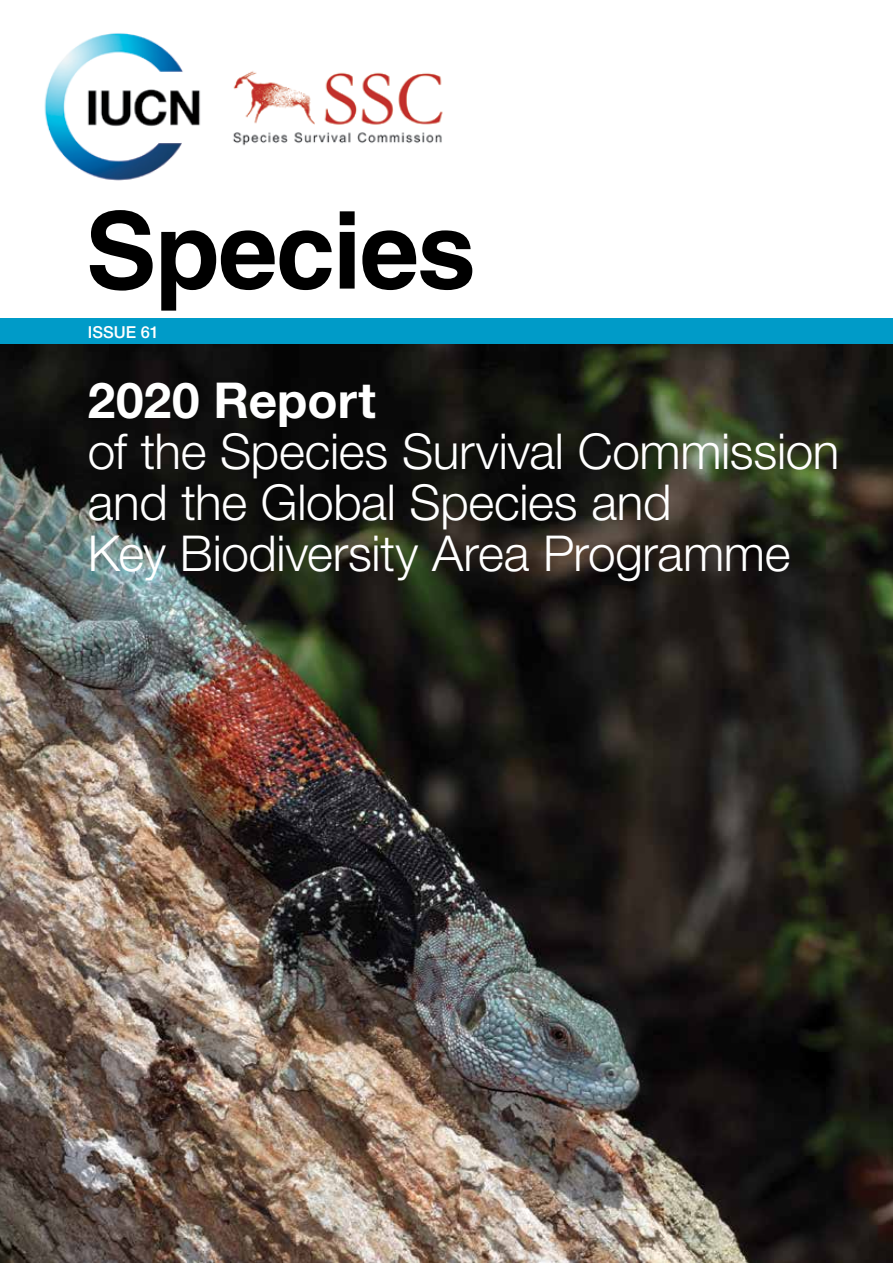
<style>
.page{position:relative;width:893px;height:1263px;background:#fff}
.page>*{position:absolute;margin:0;border:0;box-sizing:border-box;transform-origin:0 0}
.t1{font:700 106.5px "Helvetica LT Std";letter-spacing:-.02em;color:#000}
.t2{font:300 49.5px/51px "Helvetica Neue LT Std";letter-spacing:-.005em;color:#fff}
.t3{font:700 49.5px "Helvetica Neue LT Std";letter-spacing:.005em;color:#fff}
.t4{font:500 16.5px "Helvetica Neue LT Std";letter-spacing:.005em;color:#fff}
.t5{font:300 13.5px "Helvetica Neue LT Std";letter-spacing:.005em;color:#fff}
</style>
<div class="page">
<img style="left:0;top:344px;width:893px;height:919px">
<img style="left:44px;top:33px;width:399px;height:148px">
<div style="left:0;top:319px;width:893px;height:25px;background:#009bc8"></div>
<h1 class="t1" style="left:86px;top:186px;width:392px">Species</h1>
<p class="t5" style="left:90px;top:324px;width:58px">ISSUE 59</p>
<p class="t4" style="left:88px;top:322px;width:73px">ISSUE 61</p>
<p class="t3" style="left:88px;top:369px;width:289px">2020 Report</p>
<p class="t2" style="left:88px;top:424px;width:753px">of the Species Survival Commission and the Global Species and<br>Key Biodiversity Area Programme</p>
</div>
